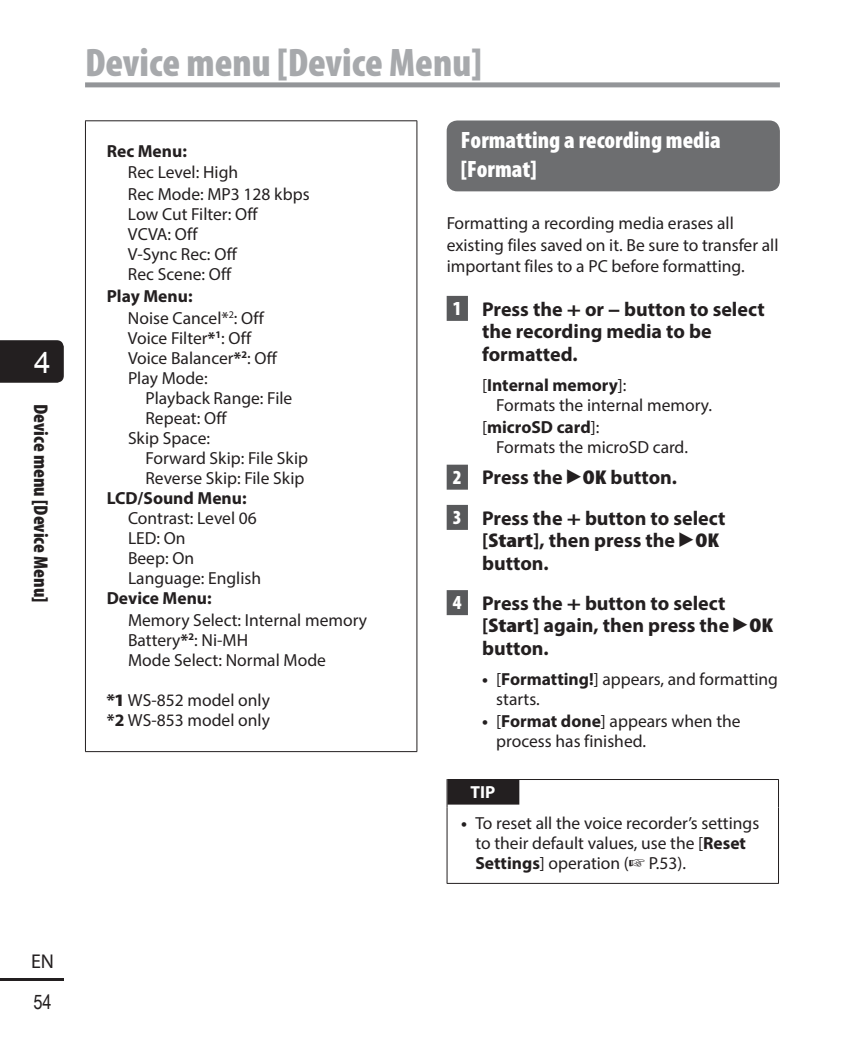
<style>
.page{position:relative;width:865px;height:1049px;background:#fff}
.page>*{position:absolute;margin:0;border:0;box-sizing:border-box;transform-origin:0 0}
.t1{font:900 condensed 40px "Myriad Pro";color:#a7a9ac}
.t2{font:30px "Arial";color:#fff}
.t3{font:900 condensed 23.75px/28.8px "Myriad Pro";color:#fff}
.t4{font:700 20px/22.5px "Myriad Pro";color:#231f20}
.t5{font:900 condensed 20px "Myriad Pro";color:#231f20}
.t6{font:20px "Arial Narrow";color:#231f20}
.t7{font:20px "Myriad Pro";color:#231f20}
.t8{font:17.5px/20px "Myriad Pro";color:#231f20}
.t9{font:700 17.5px "Myriad Pro";color:#231f20}
.t10{font:700 17.5px "Myriad Pro";color:#fff}
.s1{font-weight:700}
.s2{font-weight:900;font-stretch:condensed}
.s3{font-weight:900;font-stretch:condensed;color:#fff}
.s4{font-family:"AP Yakumono";font-weight:400}
</style>
<div class="page">
<div style="left:0;top:340px;width:64px;height:43px;background:#231f20"></div>
<hr style="left:0;top:978px;width:64px;height:3px;background:#231f20">
<div style="left:85px;top:82px;width:695px;height:5px;background:#939598"></div>
<div style="left:446px;top:120px;width:334px;height:71px;background:#6d6e70;border-radius:11px"></div>
<div style="left:446px;top:296px;width:22px;height:25px;background:#58595b"></div>
<div style="left:446px;top:465px;width:22px;height:25px;background:#58595b"></div>
<div style="left:446px;top:505px;width:22px;height:25px;background:#58595b"></div>
<div style="left:446px;top:590px;width:22px;height:25px;background:#58595b"></div>
<svg style="left:446px;top:779px;width:1px;height:28px"></svg>
<svg style="left:778px;top:779px;width:1px;height:28px"></svg>
<hr style="left:446px;top:807px;width:1px;height:76px;background:#231f20">
<hr style="left:778px;top:807px;width:1px;height:76px;background:#231f20">
<hr style="left:446px;top:883px;width:333px;height:1px;background:#231f20">
<hr style="left:447px;top:779px;width:331px;height:1px;background:#231f20">
<div style="left:447px;top:779px;width:72px;height:25px;background:#231f20"></div>
<hr style="left:85px;top:120px;width:332px;height:1px;background:#231f20">
<hr style="left:416px;top:121px;width:1px;height:630px;background:#231f20">
<hr style="left:85px;top:121px;width:1px;height:630px;background:#231f20">
<hr style="left:85px;top:751px;width:332px;height:1px;background:#231f20">
<h2 class="t2" style="left:34px;top:346px;width:18px">4</h2>
<p class="t5" style="left:48px;top:404px;width:200px;rotate:90deg">Device menu [Device Menu]</p>
<p class="t7" style="left:31px;top:953px;width:25px">EN</p>
<p class="t6" style="left:33px;top:991px;width:20px">54</p>
<h1 class="t1" style="left:85px;top:47px;width:398px">Device menu [Device Menu]</h1>
<p class="t9" style="left:107px;top:144px;width:82px">Rec Menu:</p>
<p class="t8" style="left:128px;top:163px;width:183px;line-height:21.8px">Rec Level: High<br>Rec Mode: MP3 128 kbps</p>
<p class="t8" style="left:128px;top:205px;width:131px">Low Cut Filter: Off<br>VCVA: Off<br>V-Sync Rec: Off<br>Rec Scene: Off</p>
<p class="t8" style="left:128px;top:286px;width:137px;line-height:21.8px;text-indent:-21px"><span class="s1">Play Menu:<br></span>Noise Cancel*<sup>2</sup>: Off</p>
<p class="t8" style="left:128px;top:329px;width:151px">Voice Filter<span class="s1">*</span><sup>1</sup>: Off<br>Voice Balancer<span class="s1">*</span><sup>2</sup>: Off<br>Play Mode:</p>
<p class="t8" style="left:145px;top:389px;width:148px">Playback Range: File</p>
<p class="t8" style="left:145px;top:409px;width:83px">Repeat: Off</p>
<p class="t8" style="left:128px;top:429px;width:84px">Skip Space:</p>
<p class="t8" style="left:145px;top:449px;width:164px">Forward Skip: File Skip</p>
<p class="t8" style="left:145px;top:469px;width:160px">Reverse Skip: File Skip</p>
<p class="t9" style="left:107px;top:491px;width:141px">LCD/Sound Menu:</p>
<p class="t8" style="left:128px;top:509px;width:135px">Contrast: Level 06<br>LED: On<br>Beep: On<br>Language: English</p>
<p class="t9" style="left:107px;top:591px;width:106px">Device Menu:</p>
<p class="t8" style="left:128px;top:611px;width:241px">Memory Select: Internal memory<br>Battery<span class="s1">*</span><sup>2</sup>: Ni-MH<br>Mode Select: Normal Mode</p>
<p class="t8" style="left:107px;top:691px;width:165px"><span class="s2">*1</span> WS-852 model only <span class="s1">*2</span> WS-853 model only</p>
<h3 class="t3" style="left:461px;top:128px;width:261px">Formatting a recording media [Format]</h3>
<p class="t8" style="left:446px;top:214px;width:333px;line-height:21.2px">Formatting a recording media erases all existing files saved on it. Be sure to transfer all important files to a PC before formatting.</p>
<p class="t4" style="left:482px;top:299px;width:284px;text-indent:-29px"><span class="s3">1</span> Press the <span class="s2">+</span> or <span class="s2">–</span> button to select the recording media to be formatted.</p>
<p class="t8" style="left:496px;top:376px;width:217px;text-indent:-14px">[<span class="s1">Internal memory</span>]:<br>Formats the internal memory.</p>
<p class="t8" style="left:496px;top:418px;width:193px;text-indent:-14px">[<span class="s1">microSD card</span>]:<br>Formats the microSD card.</p>
<p class="t4" style="left:453px;top:459px;width:274px;line-height:40.2px"><span class="s3">2</span> Press the <span class="s4">`</span><span class="s2">OK</span> button.<br><span class="s3">3</span> Press the <span class="s2">+</span> button to select</p>
<p class="t4" style="left:482px;top:530px;width:238px">[<span class="s2">Start</span>], then press the <span class="s4">`</span><span class="s2">OK </span>button.</p>
<p class="t4" style="left:482px;top:593px;width:292px;text-indent:-29px"><span class="s3">4</span> Press the <span class="s2">+</span> button to select [<span class="s2">Start</span>] again, then press the <span class="s4">`</span><span class="s2">OK </span>button.</p>
<p class="t8" style="left:496px;top:671px;width:283px;text-indent:-14px"><span class="s1">•</span> [<span class="s1">Formatting!</span>] appears, and formatting starts.</p>
<p class="t8" style="left:496px;top:712px;width:246px;text-indent:-14px"><span class="s1">•</span> [<span class="s1">Format done</span>] appears when the process has finished.</p>
<p class="t10" style="left:470px;top:786px;width:26px">TIP</p>
<p class="t8" style="left:475px;top:814px;width:285px;text-indent:-14px"><span class="s1">•</span> To reset all the voice recorder’s settings to their default values, use the [<span class="s1">Reset<br>Settings</span>] operation (☞ P.53).</p>
</div>
